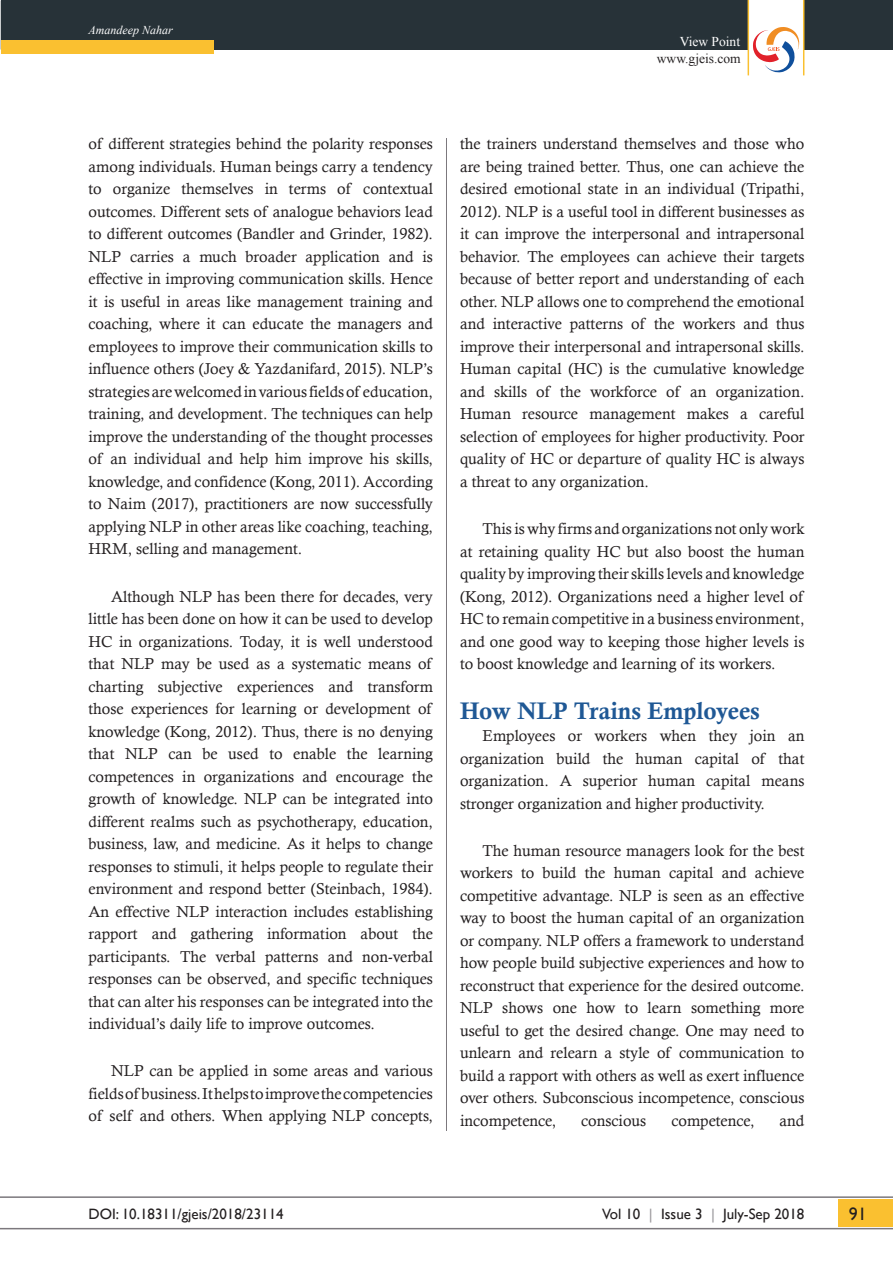
<style>
.page{position:relative;width:893px;height:1263px;background:#fff}
.page>*{position:absolute;margin:0;border:0;box-sizing:border-box;transform-origin:0 0}
.Paragraph_Style_2{font:24px "Calis MT Bol";color:#1f5895}
.t1{font:18px "Gill Sans";color:#231f20}
.Body_text{font:15.75px/22.5px "Calisto";color:#231f20;text-align:justify}
.t2{font:15px "Gill Sans";color:#231f20}
.t3{font:13.5px "Times New Roman";color:#231f20}
.t4{font:13.5px "Times New Roman";color:#fff}
.t5{font:italic 12px "Times New Roman";color:#fff}
.s1{color:#99979b}
</style>
<div class="page">
<div style="left:839px;top:1199px;width:54px;height:27px;background:#fac030"></div>
<hr style="left:0;top:1196px;width:893px;height:2px;background:#7c787d">
<hr style="left:0;top:1228px;width:893px;height:1px;background:#7c787d">
<div style="left:1px;top:0;width:892px;height:50px;background:#273238"></div>
<div style="left:1px;top:40px;width:213px;height:14px;background:#fac030"></div>
<svg style="left:748px;top:0;width:56px;height:76px"></svg>
<hr style="left:446px;top:138px;width:1px;height:993px;background:#7c787d">
<p class="t5" style="left:88px;top:22px;width:86px">Amandeep Nahar</p>
<p class="t4" style="left:680px;top:32px;width:62px">View Point</p>
<p class="t3" style="left:657px;top:50px;width:85px">www.gjeis.com</p>
<p class="Body_text" style="left:88px;top:133px;width:346px">of different strategies behind the polarity responses among individuals. Human beings carry a tendency to organize themselves in terms of contextual outcomes. Different sets of analogue behaviors lead to different outcomes (Bandler and Grinder, 1982).<br>NLP carries a much broader application and is effective in improving communication skills. Hence it is useful in areas like management training and coaching, where it can educate the managers and employees to improve their communication skills to influence others (Joey &amp; Yazdanifard, 2015). NLP’s strategies are welcomed in various fields of education, training, and development. The techniques can help improve the understanding of the thought processes of an individual and help him improve his skills, knowledge, and confidence (Kong, 2011). According to Naim (2017), practitioners are now successfully applying NLP in other areas like coaching, teaching, HRM, selling and management.</p>
<p class="Body_text" style="left:88px;top:585px;width:346px;text-indent:22px">Although NLP has been there for decades, very little has been done on how it can be used to develop HC in organizations. Today, it is well understood that NLP may be used as a systematic means of charting subjective experiences and transform those experiences for learning or development of knowledge (Kong, 2012). Thus, there is no denying that NLP can be used to enable the learning competences in organizations and encourage the growth of knowledge. NLP can be integrated into different realms such as psychotherapy, education, business, law, and medicine. As it helps to change responses to stimuli, it helps people to regulate their environment and respond better (Steinbach, 1984).<br>An effective NLP interaction includes establishing rapport and gathering information about the participants. The verbal patterns and non-verbal responses can be observed, and specific techniques that can alter his responses can be integrated into the individual’s daily life to improve outcomes.</p>
<p class="Body_text" style="left:88px;top:1060px;width:346px;text-indent:22px">NLP can be applied in some areas and various fields of business. It helps to improve the competencies of self and others. When applying NLP concepts,</p>
<p class="Body_text" style="left:460px;top:133px;width:346px">the trainers understand themselves and those who are being trained better. Thus, one can achieve the desired emotional state in an individual (Tripathi, 2012). NLP is a useful tool in different businesses as it can improve the interpersonal and intrapersonal behavior. The employees can achieve their targets because of better report and understanding of each other. NLP allows one to comprehend the emotional and interactive patterns of the workers and thus improve their interpersonal and intrapersonal skills.<br>Human capital (HC) is the cumulative knowledge and skills of the workforce of an organization.<br>Human resource management makes a careful selection of employees for higher productivity. Poor quality of HC or departure of quality HC is always a threat to any organization.</p>
<p class="Body_text" style="left:460px;top:517px;width:346px;text-indent:22px">This is why firms and organizations not only work at retaining quality HC but also boost the human quality by improving their skills levels and knowledge (Kong, 2012). Organizations need a higher level of HC to remain competitive in a business environment, and one good way to keeping those higher levels is to boost knowledge and learning of its workers.</p>
<p class="Paragraph_Style_2" style="left:460px;top:697px;width:302px">How NLP Trains Employees</p>
<p class="Body_text" style="left:460px;top:724px;width:346px;text-indent:22px">Employees or workers when they join an organization build the human capital of that organization. A superior human capital means stronger organization and higher productivity.</p>
<p class="Body_text" style="left:460px;top:839px;width:346px;text-indent:22px">The human resource managers look for the best workers to build the human capital and achieve competitive advantage. NLP is seen as an effective way to boost the human capital of an organization or company. NLP offers a framework to understand how people build subjective experiences and how to reconstruct that experience for the desired outcome.<br>NLP shows one how to learn something more useful to get the desired change. One may need to unlearn and relearn a style of communication to build a rapport with others as well as exert influence over others. Subconscious incompetence, conscious incompetence,</p>
<p class="Body_text" style="left:581px;top:1109px;width:67px">conscious</p>
<p class="Body_text" style="left:671px;top:1109px;width:85px">competence,</p>
<p class="Body_text" style="left:779px;top:1109px;width:26px">and</p>
<p class="t2" style="left:88px;top:1205px;width:197px">DOI: 10.18311/gjeis/2018/23114</p>
<p class="t2" style="left:602px;top:1205px;width:204px">Vol 10 <span class="s1">|</span> Issue 3 <span class="s1">|</span> July-Sep 2018</p>
<p class="t1" style="left:849px;top:1203px;width:19px">91</p>
</div>
